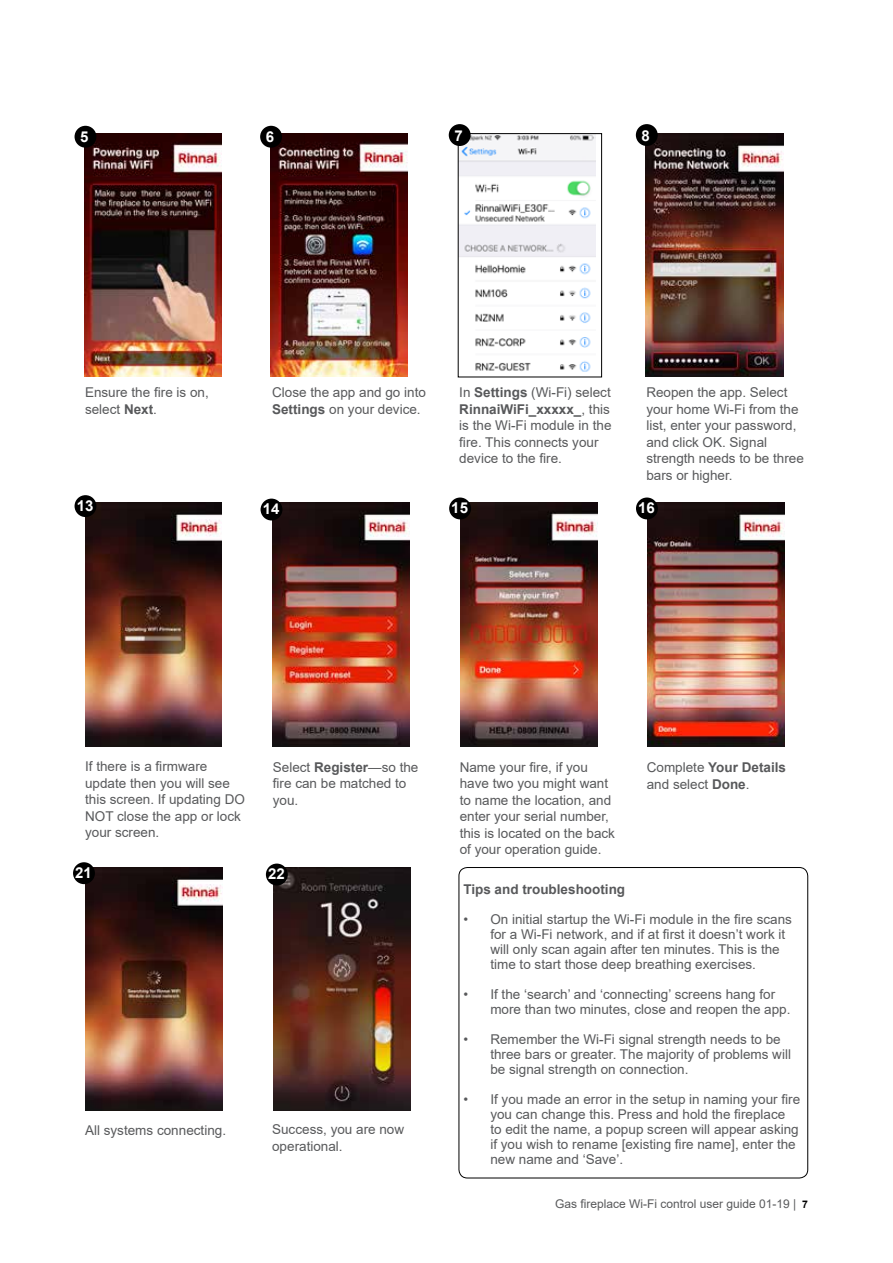
<style>
.page{position:relative;width:893px;height:1263px;background:#fff}
.page>*{position:absolute;margin:0;border:0;box-sizing:border-box;transform-origin:0 0}
.t1{font:700 15px "Arial";color:#fff}
.t2{font:13.5px/16.5px "Arial";color:#58595b}
.t3{font:700 13.5px "Arial";color:#58595b}
.t4{font:12px "Arial";color:#58595b}
.s1{font-weight:700}
.s2{font-weight:700;font-size:10.5px;color:#000}
</style>
<div class="page">
<img style="left:86px;top:867px;width:137px;height:244px">
<img style="left:85px;top:133px;width:137px;height:244px">
<div style="left:75px;top:126px;width:21px;height:22px;background:#000;border-radius:50%"></div>
<img style="left:270px;top:133px;width:137px;height:244px">
<div style="left:260px;top:126px;width:22px;height:22px;background:#000;border-radius:50%"></div>
<img style="left:460px;top:135px;width:136px;height:237px">
<div style="left:458px;top:133px;width:144px;height:244px;border:1px solid #000"></div>
<div style="left:449px;top:124px;width:22px;height:22px;background:#000;border-radius:50%"></div>
<img style="left:646px;top:133px;width:137px;height:244px">
<div style="left:636px;top:124px;width:22px;height:22px;background:#000;border-radius:50%"></div>
<img style="left:272px;top:503px;width:137px;height:243px">
<img style="left:460px;top:503px;width:137px;height:243px">
<img style="left:648px;top:503px;width:137px;height:243px">
<img style="left:273px;top:867px;width:137px;height:244px">
<div style="left:459px;top:867px;width:349px;height:311px;border:1px solid #000;border-radius:9px"></div>
<div style="left:261px;top:499px;width:21px;height:21px;background:#000;border-radius:50%"></div>
<div style="left:449px;top:497px;width:22px;height:22px;background:#000;border-radius:50%"></div>
<div style="left:636px;top:497px;width:22px;height:22px;background:#000;border-radius:50%"></div>
<div style="left:73px;top:862px;width:22px;height:22px;background:#000;border-radius:50%"></div>
<div style="left:266px;top:863px;width:22px;height:22px;background:#000;border-radius:50%"></div>
<img style="left:85px;top:503px;width:137px;height:243px">
<div style="left:75px;top:495px;width:21px;height:22px;background:#000;border-radius:50%"></div>
<p class="t1" style="left:80px;top:126px;width:10px">5</p>
<p class="t1" style="left:266px;top:126px;width:10px">6</p>
<p class="t1" style="left:454px;top:125px;width:10px">7</p>
<p class="t1" style="left:641px;top:125px;width:10px">8</p>
<p class="t2" style="left:85px;top:384px;width:125px">Ensure the fire is on, select <span class="s1">Next</span>.</p>
<p class="t1" style="left:77px;top:495px;width:18px">13</p>
<p class="t2" style="left:272px;top:384px;width:155px">Close the app and go into<br><span class="s1">Settings</span> on your device.</p>
<p class="t2" style="left:459px;top:384px;width:154px">In <span class="s1">Settings</span> (Wi-Fi) select<br><span class="s1">RinnaiWiFi_xxxxx_</span>, this is the Wi-Fi module in the fire. This connects your device to the fire.</p>
<p class="t2" style="left:646px;top:384px;width:159px">Reopen the app. Select your home Wi-Fi from the list, enter your password, and click OK. Signal strength needs to be three bars or higher.</p>
<p class="t1" style="left:263px;top:498px;width:18px">14</p>
<p class="t1" style="left:451px;top:497px;width:18px">15</p>
<p class="t1" style="left:638px;top:497px;width:18px">16</p>
<p class="t2" style="left:85px;top:758px;width:161px">If there is a firmware update then you will see this screen. If updating DO<br>NOT close the app or lock your screen.</p>
<p class="t2" style="left:273px;top:759px;width:147px">Select <span class="s1">Register</span>—so the fire can be matched to you.</p>
<p class="t2" style="left:460px;top:759px;width:157px">Name your fire, if you have two you might want to name the location, and enter your serial number, this is located on the back of your operation guide.</p>
<p class="t2" style="left:647px;top:759px;width:141px">Complete <span class="s1">Your Details </span>and select <span class="s1">Done</span>.</p>
<p class="t1" style="left:75px;top:862px;width:18px">21</p>
<p class="t1" style="left:268px;top:863px;width:18px">22</p>
<p class="t2" style="left:85px;top:1122px;width:143px">All systems connecting.</p>
<p class="t2" style="left:272px;top:1121px;width:134px">Success, you are now operational.</p>
<p class="t3" style="left:463px;top:879px;width:163px">Tips and troubleshooting</p>
<p class="t2" style="left:490px;top:911px;width:303px;line-height:15px;text-indent:-27px">• On initial startup the Wi-Fi module in the fire scans for a Wi-Fi network, and if at first it doesn’t work it will only scan again after ten minutes. This is the time to start those deep breathing exercises.</p>
<p class="t2" style="left:490px;top:986px;width:302px;line-height:15px;text-indent:-27px">• If the ‘search’ and ‘connecting’ screens hang for more than two minutes, close and reopen the app.</p>
<p class="t2" style="left:490px;top:1031px;width:302px;line-height:15px;text-indent:-27px">• Remember the Wi-Fi signal strength needs to be three bars or greater. The majority of problems will be signal strength on connection.</p>
<p class="t2" style="left:490px;top:1091px;width:311px;line-height:15px;text-indent:-27px">• If you made an error in the setup in naming your fire you can change this. Press and hold the fireplace<br>to edit the name, a popup screen will appear asking if you wish to rename [existing fire name], enter the new name and ‘Save’.</p>
<p class="t4" style="left:555px;top:1195px;width:254px">Gas fireplace Wi-Fi control user guide 01-19 | <span class="s2">7</span></p>
</div>
